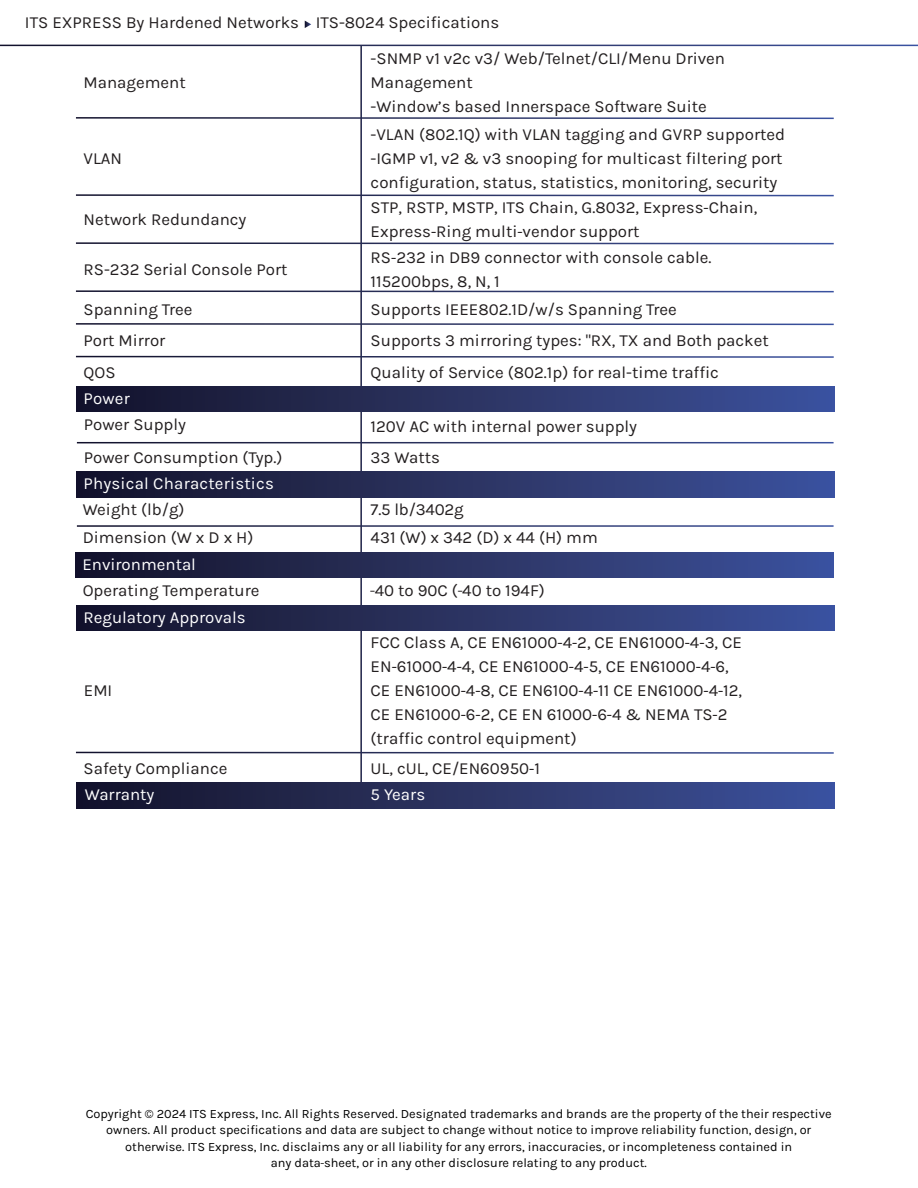
<style>
.page{position:relative;width:918px;height:1188px;background:#fff}
.page>*{position:absolute;margin:0;border:0;box-sizing:border-box;transform-origin:0 0}
.t1{font:16.8px/24.5px "Karla";color:#231f20}
.t2{font:16.8px "Karla";color:#fff}
.t3{font:12.75px/16.5px "Karla";color:#000;text-align:center}
.s1{font-family:"Myriad Pro"}
.s2{font-family:"News Cycle"}
</style>
<div class="page">
<svg style="left:305px;top:21px;width:6px;height:7px"></svg>
<svg style="left:76px;top:322px;width:758px;height:4px"></svg>
<svg style="left:75px;top:355px;width:759px;height:4px"></svg>
<svg style="left:75px;top:751px;width:759px;height:3px"></svg>
<svg style="left:75px;top:290px;width:759px;height:3px;background:#9498b0"></svg>
<svg style="left:76px;top:194px;width:758px;height:3px"></svg>
<svg style="left:76px;top:242px;width:758px;height:3px;background:#9498b0"></svg>
<svg style="left:76px;top:116px;width:758px;height:4px"></svg>
<div style="left:77px;top:386px;width:758px;height:26px;background:linear-gradient(to right,#151328,#3e529d)"></div>
<div style="left:77px;top:605px;width:758px;height:26px;background:linear-gradient(to right,#151328,#3e529d)"></div>
<div style="left:77px;top:472px;width:758px;height:25px;background:linear-gradient(to right,#151328,#3e529d)"></div>
<div style="left:76px;top:552px;width:758px;height:26px;background:linear-gradient(to right,#151328,#3e529d)"></div>
<div style="left:77px;top:783px;width:758px;height:25px;background:linear-gradient(to right,#151328,#3e529d)"></div>
<p class="t1" style="left:25px;top:10px;width:476px">ITS EXPRESS By Hardened Networks ITS-8024 Specifications</p>
<p class="t1" style="left:84px;top:70px;width:104px">Management</p>
<p class="t1" style="left:84px;top:146px;width:40px">VLAN</p>
<p class="t1" style="left:84px;top:207px;width:164px">Network Redundancy</p>
<p class="t1" style="left:371px;top:46px;width:356px">-SNMP v1 v2c v3/ Web/Telnet/CLI/Menu Driven<br>Management<br>-Window’s based Innerspace Software Suite</p>
<p class="t1" style="left:371px;top:121px;width:416px">-VLAN (802.1Q) with VLAN tagging and GVRP supported -IGMP v1, v2 &amp; v3 snooping for multicast filtering port configuration, status, statistics, monitoring, security STP, RSTP, MSTP, ITS Chain, G.8032, Express<span class="s1">‐</span>Chain, Express<span class="s1">‐</span>Ring multi<span class="s1">‐</span>vendor support</p>
<p class="t1" style="left:84px;top:256px;width:206px">RS-232 Serial Console Port</p>
<p class="t1" style="left:371px;top:245px;width:342px">RS<span class="s1">‐</span>232 in DB9 connector with console cable.<br>115200bps, 8, N, 1</p>
<p class="t1" style="left:84px;top:297px;width:111px">Spanning Tree</p>
<p class="t1" style="left:371px;top:297px;width:308px">Supports IEEE802.1D/w/s Spanning Tree</p>
<p class="t1" style="left:84px;top:327px;width:83px">Port Mirror</p>
<p class="t1" style="left:371px;top:327px;width:400px">Supports 3 mirroring types: "RX, TX and Both packet</p>
<p class="t1" style="left:84px;top:360px;width:34px">QOS</p>
<p class="t1" style="left:371px;top:360px;width:350px">Quality of Service (802.1p) for real-time traffic</p>
<p class="t2" style="left:84px;top:388px;width:48px">Power</p>
<p class="t1" style="left:84px;top:407px;width:200px;line-height:33.2px">Power Supply<br>Power Consumption (Typ.)</p>
<p class="t1" style="left:83px;top:497px;width:103px">Weight (lb/g)</p>
<p class="t2" style="left:84px;top:473px;width:192px">Physical Characteristics</p>
<p class="t1" style="left:371px;top:411px;width:268px;line-height:30.9px">120V AC with internal power supply<br>33 Watts</p>
<p class="t1" style="left:371px;top:497px;width:95px">7.5 lb/3402g</p>
<p class="t1" style="left:83px;top:525px;width:172px">Dimension (W x D x H)</p>
<p class="t1" style="left:371px;top:525px;width:229px">431 (W) x 342 (D) x 44 (H) mm</p>
<p class="t1" style="left:371px;top:578px;width:176px"><span class="s2">‐</span>40 to 90C (<span class="s2">‐</span>40 to 194F)</p>
<p class="t2" style="left:82px;top:553px;width:115px">Environmental</p>
<p class="t1" style="left:83px;top:578px;width:178px">Operating Temperature</p>
<p class="t2" style="left:84px;top:606px;width:164px">Regulatory Approvals</p>
<p class="t1" style="left:84px;top:677px;width:30px">EMI</p>
<p class="t1" style="left:371px;top:630px;width:373px;line-height:24px">FCC Class A, CE EN61000<span class="s1">‐</span>4<span class="s1">‐</span>2, CE EN61000<span class="s1">‐</span>4<span class="s1">‐</span>3, CE EN<span class="s1">‐</span>61000<span class="s1">‐</span>4<span class="s1">‐</span>4, CE EN61000<span class="s1">‐</span>4<span class="s1">‐</span>5, CE EN61000<span class="s1">‐</span>4<span class="s1">‐</span>6, CE EN61000<span class="s1">‐</span>4<span class="s1">‐</span>8, CE EN6100<span class="s1">‐</span>4<span class="s1">‐</span>11 CE EN61000<span class="s1">‐</span>4<span class="s1">‐</span>12, CE EN61000<span class="s1">‐</span>6<span class="s1">‐</span>2, CE EN 61000<span class="s1">‐</span>6<span class="s1">‐</span>4 &amp; NEMA TS<span class="s1">‐</span>2 (traffic control equipment)</p>
<p class="t1" style="left:84px;top:756px;width:145px">Safety Compliance</p>
<p class="t1" style="left:371px;top:756px;width:171px">UL, cUL, CE/EN60950<span class="s1">‐</span>1</p>
<p class="t2" style="left:85px;top:784px;width:71px">Warranty</p>
<p class="t2" style="left:371px;top:784px;width:56px">5 Years</p>
<p class="t3" style="left:86px;top:1105px;width:748px">Copyright © 2024 ITS Express, Inc. All Rights Reserved. Designated trademarks and brands are the property of the their respective owners. All product specifications and data are subject to change without notice to improve reliability function, design, or otherwise. ITS Express, Inc. disclaims any or all liability for any errors, inaccuracies, or incompleteness contained in<br>any data<span class="s2">‐</span>sheet, or in any other disclosure relating to any product.</p>
</div>
